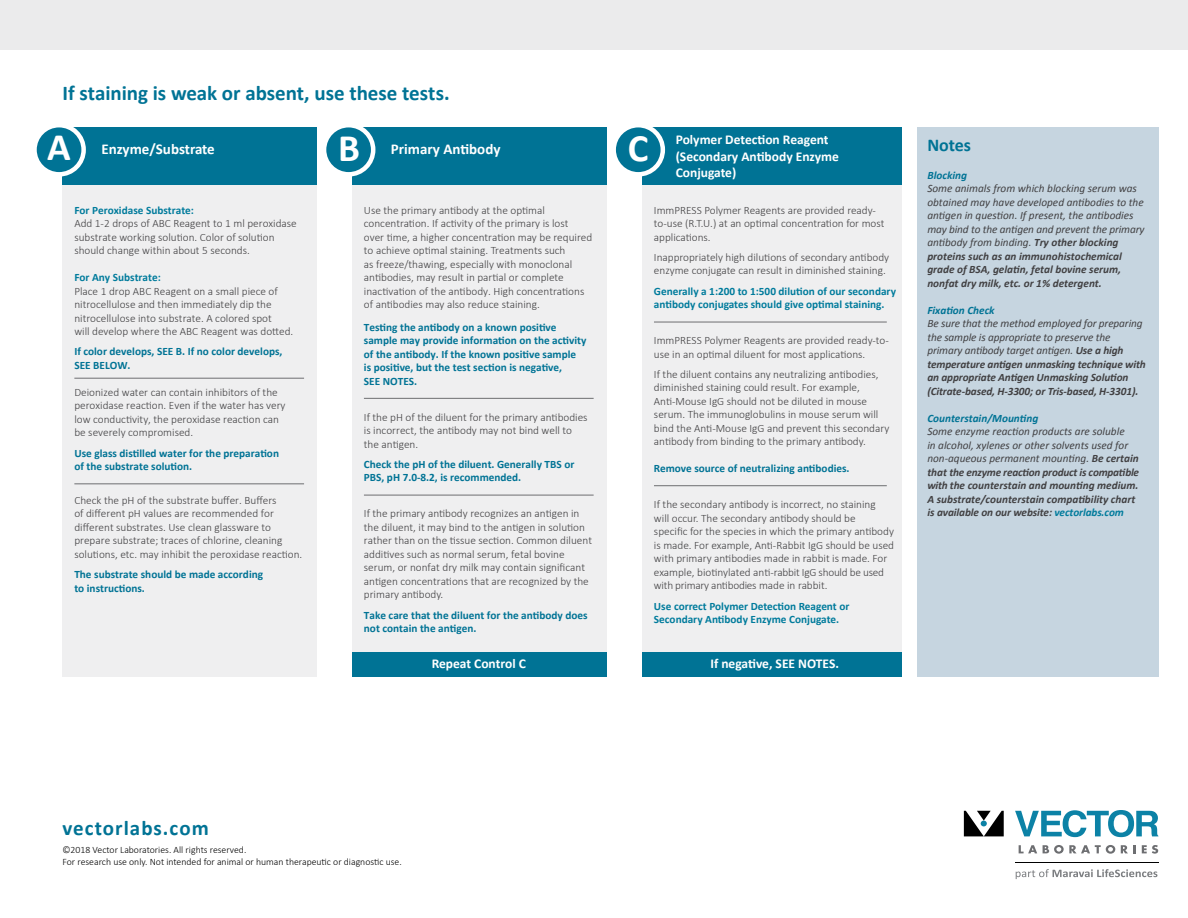
<style>
.page{position:relative;width:1188px;height:918px;background:#fff}
.page>*{position:absolute;margin:0;border:0;box-sizing:border-box;transform-origin:0 0}
.t1{font:700 39px "Calibri";color:#fff}
.t2{font:700 21px "Calibri";color:#007395}
.t3{font:700 21px "Calibri";letter-spacing:.05em;color:#007395}
.t4{font:700 18px "Calibri";color:#007395}
.t5{font:700 15px "Calibri";color:#fff}
.t6{font:700 13.5px/16.5px "Calibri";color:#fff}
.t7{font:300 11.25px/13.5px "Calibri";color:#414042}
.t8{font:italic 700 11.25px/13.5px "Calibri";letter-spacing:-.01em;color:#414042}
.t9{font:700 11.25px/13.5px "Calibri";color:#007395}
.t10{font:italic 11.25px/13.5px "Calibri";color:#414042}
.t11{font:700 11.25px/13.5px "Calibri";color:#007b9c}
.t12{font:italic 700 11.25px "Calibri";color:#007395}
.t13{font:300 9.75px/12px "Calibri";color:#000}
.s1{font-weight:700}
.s2{font-weight:400}
.s3{color:#007b9c}
</style>
<div class="page">
<div style="left:642px;top:185px;width:259px;height:467px;background:#efeff0"></div>
<div style="left:0;top:0;width:1188px;height:50px;background:#ebebec"></div>
<div style="left:917px;top:127px;width:241px;height:550px;background:#c6d5e0"></div>
<hr style="left:654px;top:485px;width:233px;height:1px;background:#6d6e71">
<svg style="left:964px;top:811px;width:40px;height:25px"></svg>
<svg style="left:1015px;top:810px;width:143px;height:27px"></svg>
<svg style="left:1016px;top:869px;width:141px;height:10px"></svg>
<svg style="left:1019px;top:845px;width:18px;height:8px"></svg>
<svg style="left:1043px;top:845px;width:72px;height:9px"></svg>
<svg style="left:1121px;top:845px;width:14px;height:8px"></svg>
<svg style="left:1142px;top:845px;width:16px;height:9px"></svg>
<hr style="left:1015px;top:862px;width:143px;height:1px;background:#000">
<div style="left:62px;top:185px;width:255px;height:492px;background:#efeff0"></div>
<div style="left:352px;top:185px;width:254px;height:467px;background:#efeff0"></div>
<div style="left:62px;top:127px;width:255px;height:58px;background:#007395"></div>
<div style="left:35px;top:125px;width:49px;height:49px;background:#007395;border-radius:50%"></div>
<div style="left:32px;top:123px;width:54px;height:54px;border:4px solid #fff;border-radius:50%"></div>
<div style="left:352px;top:127px;width:254px;height:58px;background:#007395"></div>
<div style="left:324px;top:125px;width:49px;height:49px;background:#007395;border-radius:50%"></div>
<div style="left:322px;top:123px;width:53px;height:54px;border:4px solid #fff;border-radius:50%"></div>
<div style="left:642px;top:127px;width:259px;height:58px;background:#007395"></div>
<div style="left:614px;top:125px;width:49px;height:49px;background:#007395;border-radius:50%"></div>
<div style="left:611px;top:123px;width:54px;height:54px;border:4px solid #fff;border-radius:50%"></div>
<hr style="left:74px;top:484px;width:230px;height:1px;background:#6d6e71">
<hr style="left:364px;top:398px;width:230px;height:1px;background:#6d6e71">
<hr style="left:364px;top:495px;width:230px;height:1px;background:#6d6e71">
<div style="left:352px;top:652px;width:254px;height:25px;background:#007395"></div>
<div style="left:642px;top:652px;width:259px;height:25px;background:#007395"></div>
<hr style="left:74px;top:378px;width:230px;height:1px;background:#6d6e71">
<hr style="left:654px;top:322px;width:233px;height:1px;background:#6d6e71">
<h2 class="t2" style="left:62px;top:79px;width:389px">If staining is weak or absent, use these tests.</h2>
<h1 class="t1" style="left:47px;top:122px;width:25px">A</h1>
<h3 class="t5" style="left:101px;top:140px;width:115px">Enzyme/Substrate</h3>
<h1 class="t1" style="left:338px;top:123px;width:23px">B</h1>
<h3 class="t5" style="left:391px;top:140px;width:111px">Primary Antibody</h3>
<h1 class="t1" style="left:628px;top:123px;width:22px">C</h1>
<p class="t6" style="left:676px;top:131px;width:165px">Polymer Detection Reagent (Secondary Antibody Enzyme<br>Conjugate)</p>
<p class="t11" style="left:74px;top:203px;width:121px">For Peroxidase Substrate:</p>
<p class="t7" style="left:74px;top:216px;width:224px">Add 1-2 drops of ABC Reagent to 1 ml peroxidase substrate working solution. Color of solution should change within about 5 seconds.</p>
<p class="t11" style="left:74px;top:271px;width:88px">For Any Substrate:</p>
<p class="t7" style="left:74px;top:284px;width:221px">Place 1 drop ABC Reagent on a small piece of nitrocellulose and then immediately dip the nitrocellulose into substrate. A colored spot<br>will develop where the ABC Reagent was dotted.</p>
<p class="t9" style="left:74px;top:345px;width:210px">If color develops, SEE B. If no color develops,<br>SEE BELOW.</p>
<p class="t7" style="left:74px;top:385px;width:213px">Deionized water can contain inhibitors of the peroxidase reaction. Even if the water has very low conductivity, the peroxidase reaction can be severely compromised.</p>
<p class="t9" style="left:74px;top:446px;width:206px">Use glass distilled water for the preparation of the substrate solution.</p>
<p class="t7" style="left:74px;top:493px;width:229px">Check the pH of the substrate buffer. Buffers<br>of different pH values are recommended for different substrates. Use clean glassware to prepare substrate; traces of chlorine, cleaning solutions, etc. may inhibit the peroxidase reaction.</p>
<p class="t9" style="left:74px;top:568px;width:190px">The substrate should be made according to instructions.</p>
<p class="t7" style="left:364px;top:203px;width:230px">Use the primary antibody at the optimal concentration. If activity of the primary is lost<br>over time, a higher concentration may be required to achieve optimal staining. Treatments such<br>as freeze/thawing, especially with monoclonal antibodies, may result in partial or complete inactivation of the antibody. High concentrations of antibodies may also reduce staining.</p>
<p class="t9" style="left:364px;top:320px;width:224px">Testing the antibody on a known positive sample may provide information on the activity of the antibody. If the known positive sample<br>is positive, but the test section is negative,<br>SEE NOTES.</p>
<p class="t7" style="left:364px;top:410px;width:225px">If the pH of the diluent for the primary antibodies is incorrect, the antibody may not bind well to the antigen.</p>
<p class="t9" style="left:364px;top:457px;width:212px">Check the pH of the diluent. Generally TBS or<br>PBS, pH 7.0-8.2, is recommended.</p>
<p class="t7" style="left:364px;top:506px;width:230px">If the primary antibody recognizes an antigen in the diluent, it may bind to the antigen in solution rather than on the tissue section. Common diluent additives such as normal serum, fetal bovine serum, or nonfat dry milk may contain significant antigen concentrations that are recognized by the primary antibody.</p>
<p class="t9" style="left:364px;top:608px;width:225px">Take care that the diluent for the antibody does not contain the antigen.</p>
<p class="t6" style="left:432px;top:655px;width:96px">Repeat Control C</p>
<p class="t6" style="left:710px;top:655px;width:130px">If negative, SEE NOTES.</p>
<p class="t7" style="left:654px;top:203px;width:232px">ImmPRESS Polymer Reagents are provided ready&shy;to-use (R.T.U.) at an optimal concentration for most applications.</p>
<p class="t7" style="left:654px;top:250px;width:237px">Inappropriately high dilutions of secondary antibody enzyme conjugate can result in diminished staining.</p>
<p class="t11" style="left:654px;top:284px;width:244px">Generally a 1:200 to 1:500 dilution of our secondary antibody conjugates should give optimal staining.</p>
<p class="t7" style="left:654px;top:333px;width:236px">ImmPRESS Polymer Reagents are provided ready-to&shy;use in an optimal diluent for most applications.</p>
<p class="t7" style="left:654px;top:367px;width:237px">If the diluent contains any neutralizing antibodies, diminished staining could result. For example, Anti-Mouse IgG should not be diluted in mouse serum. The immunoglobulins in mouse serum will bind the Anti-Mouse IgG and prevent this secondary antibody from binding to the primary antibody.</p>
<p class="t9" style="left:654px;top:462px;width:197px">Remove source of neutralizing antibodies.</p>
<p class="t7" style="left:654px;top:497px;width:242px">If the secondary antibody is incorrect, no staining<br>will occur. The secondary antibody should be<br>specific for the species in which the primary antibody is made. For example, Anti-Rabbit IgG should be used with primary antibodies made in rabbit is made. For example, biotinylated anti-rabbit IgG should be used with primary antibodies made in rabbit.</p>
<p class="t11" style="left:654px;top:599px;width:197px">Use correct Polymer Detection Reagent or<br>Secondary Antibody Enzyme Conjugate.</p>
<h3 class="t4" style="left:927px;top:133px;width:45px">Notes</h3>
<p class="t12" style="left:927px;top:168px;width:41px">Blocking</p>
<p class="t10" style="left:927px;top:181px;width:219px">Some animals from which blocking serum was obtained may have developed antibodies to the antigen in question. If present, the antibodies may bind to the antigen and prevent the primary antibody from binding. <span class="s1">Try other blocking proteins such as an immunohistochemical grade of BSA, gelatin, fetal bovine serum, nonfat dry milk, etc. or 1% detergent.</span></p>
<p class="t12" style="left:927px;top:303px;width:69px">Fixation Check</p>
<p class="t8" style="left:927px;top:317px;width:220px"><span class="s2">Be sure that the method employed for preparing the sample is appropriate to preserve the primary antibody target antigen.</span> Use a high temperature antigen unmasking technique with an appropriate Antigen Unmasking Solution (Citrate-based, H-3300; or Tris-based, H-3301).</p>
<p class="t12" style="left:927px;top:411px;width:112px">Counterstain/Mounting</p>
<p class="t8" style="left:927px;top:425px;width:213px"><span class="s2">Some enzyme reaction products are soluble<br>in alcohol, xylenes or other solvents used for non-aqueous permanent mounting.</span> Be certain that the enzyme reaction product is compatible with the counterstain and mounting medium.<br>A substrate/counterstain compatibility chart is available on our website: <span class="s3">vectorlabs.com</span></p>
<h2 class="t3" style="left:62px;top:814px;width:148px">vectorlabs.com</h2>
<p class="t13" style="left:62px;top:844px;width:341px">©2018 Vector Laboratories. All rights reserved.<br>For research use only. Not intended for animal or human therapeutic or diagnostic use.</p>
</div>
